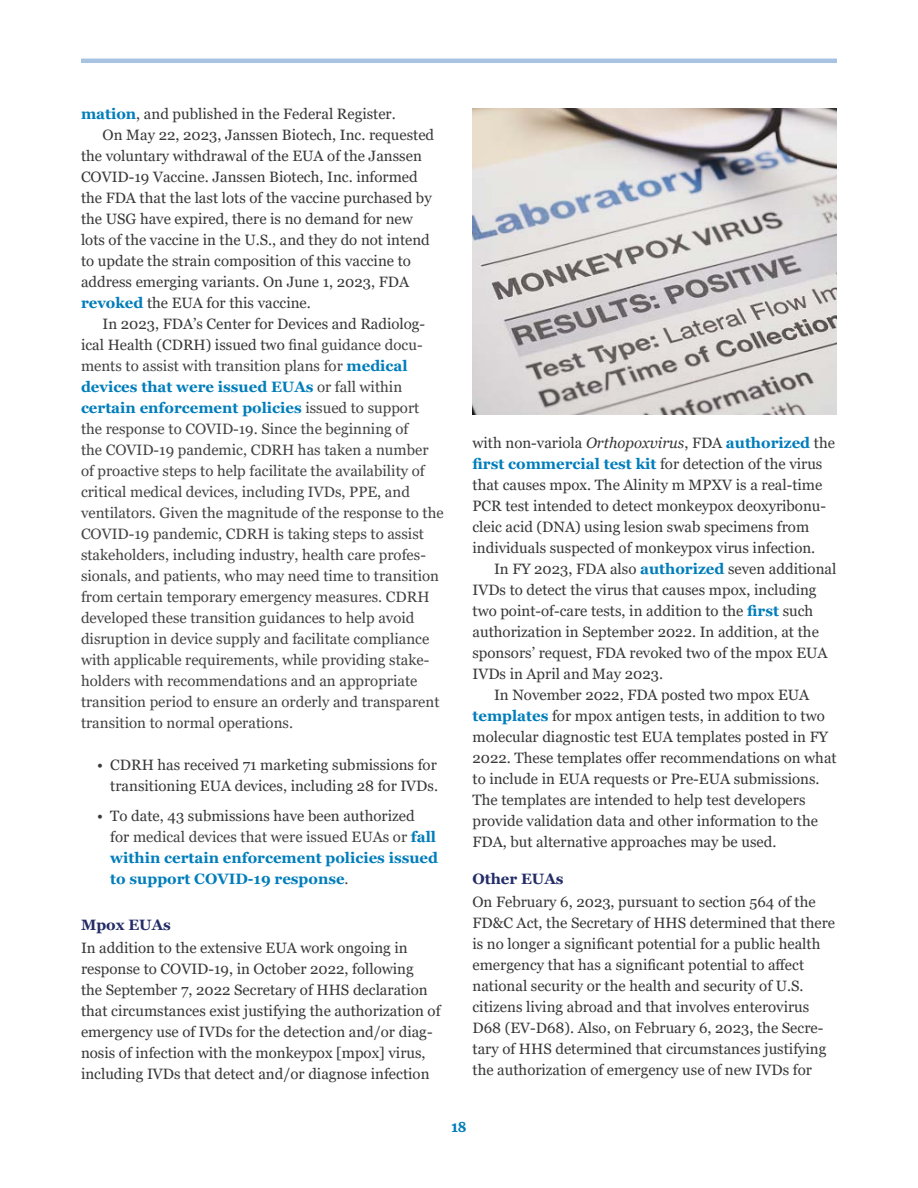
<style>
.page{position:relative;width:918px;height:1188px;background:#fff}
.page>*{position:absolute;margin:0;border:0;box-sizing:border-box;transform-origin:0 0}
.body_copy{font:15px/21px "Georgia";color:#383839}
.body_copy_indented{font:15px/21px "Georgia";color:#383839}
.body_copy_indented-2{font:15px/21px "Georgia";color:#434343}
.bulleted_copy{font:700 15px/21px "Georgia";color:#007dbb}
.bulleted_copy-2{font:15px/21px "Georgia";color:#383839;text-align:right}
.Heading_2{font:700 15px "Georgia";color:#232c67}
.t1{font:900 13.5px "Merriweather";color:#007dbb}
.s1{font-weight:700;color:#007dbb}
.s2{color:#383839}
.s3{font-weight:400;color:#383839}
.s4{font-weight:400;color:#434343}
.s5{font-style:italic}
</style>
<div class="page">
<hr style="left:81px;top:59px;width:756px;height:4px;background:#a7c3e1">
<img style="left:472px;top:108px;width:365px;height:307px">
<p class="body_copy" style="left:81px;top:104px;width:316px"><span class="s1">mation</span>, and published in the Federal Register.</p>
<p class="body_copy_indented" style="left:81px;top:125px;width:355px;text-indent:22px">On May 22, 2023, Janssen Biotech, Inc. requested the voluntary withdrawal of the EUA of the Janssen COVID-19 Vaccine. Janssen Biotech, Inc. informed the FDA that the last lots of the vaccine purchased by the USG have expired, there is no demand for new lots of the vaccine in the U.S., and they do not intend to update the strain composition of this vaccine to address emerging variants. On June 1, 2023, FDA <span class="s1">revoked</span> the EUA for this vaccine.</p>
<p class="body_copy_indented-2" style="left:81px;top:314px;width:364px;text-indent:22px"><span class="s2">In 2023, FDA’s Center for Devices and Radiolog&shy;ical Health (CDRH) issued two</span> final guidance docu&shy;ments to assist with transition plans for <span class="s1">medical devices that were issued EUAs</span> or fall within <span class="s1">certain enforcement policies</span> issued to support the response to COVID-19. Since the beginning of<br>the COVID-19 pandemic, CDRH has taken a number of proactive steps to help facilitate the availability of critical medical devices, including IVDs, PPE, and ventilators. Given the magnitude of the response to the COVID-19 pandemic, CDRH is taking steps to assist stakeholders, including industry, health care profes&shy;sionals, and patients, who may need time to transition from certain temporary emergency measures. CDRH developed these transition guidances to help avoid disruption in device supply and facilitate compliance with applicable requirements, while providing stake&shy;holders with recommendations and an appropriate transition period to ensure an orderly and transparent transition to normal operations.</p>
<p class="bulleted_copy-2" style="left:97px;top:755px;width:342px">• CDRH has received 71 marketing submissions for transitioning EUA devices, including 28 for IVDs.</p>
<p class="bulleted_copy" style="left:110px;top:805px;width:329px;text-indent:-13px"><span class="s3">• To date, 43 submissions have been authorized<br>for</span> <span class="s4">medical devices that were issued EUAs or</span> fall within certain enforcement policies issued to support COVID-19 response<span class="s4">.</span></p>
<p class="Heading_2" style="left:81px;top:915px;width:91px">Mpox EUAs</p>
<p class="body_copy" style="left:81px;top:938px;width:361px">In addition to the extensive EUA work ongoing in response to COVID-19, in October 2022, following<br>the September 7, 2022 Secretary of HHS declaration that circumstances exist justifying the authorization of emergency use of IVDs for the detection and/or diag&shy;nosis of infection with the monkeypox [mpox] virus, including IVDs that detect and/or diagnose infection</p>
<p class="body_copy" style="left:472px;top:432px;width:364px">with non-variola <span class="s5">Orthopoxvirus</span>, FDA <span class="s1">authorized</span> the <span class="s1">first commercial test kit</span> for detection of the virus that causes mpox. The Alinity m MPXV is a real-time PCR test intended to detect monkeypox deoxyribonu&shy;cleic acid (DNA) using lesion swab specimens from individuals suspected of monkeypox virus infection.</p>
<p class="body_copy_indented" style="left:472px;top:558px;width:365px;text-indent:22px">In FY 2023, FDA also <span class="s1">authorized</span> seven additional IVDs to detect the virus that causes mpox, including two point-of-care tests, in addition to the <span class="s1">first</span> such authorization in September 2022. In addition, at the sponsors’ request, FDA revoked two of the mpox EUA IVDs in April and May 2023.</p>
<p class="body_copy_indented" style="left:472px;top:684px;width:366px;text-indent:22px">In November 2022, FDA posted two mpox EUA <span class="s1">templates</span> for mpox antigen tests, in addition to two molecular diagnostic test EUA templates posted in FY 2022. These templates offer recommendations on what to include in EUA requests or Pre-EUA submissions.<br>The templates are intended to help test developers provide validation data and other information to the FDA, but alternative approaches may be used.</p>
<p class="Heading_2" style="left:472px;top:869px;width:93px">Other EUAs</p>
<p class="body_copy" style="left:472px;top:892px;width:364px">On February 6, 2023, pursuant to section 564 of the FD&amp;C Act, the Secretary of HHS determined that there is no longer a significant potential for a public health emergency that has a significant potential to affect national security or the health and security of U.S. citizens living abroad and that involves enterovirus D68 (EV-D68). Also, on February 6, 2023, the Secre&shy;tary of HHS determined that circumstances justifying the authorization of emergency use of new IVDs for</p>
<p class="t1" style="left:452px;top:1118px;width:16px">18</p>
</div>
